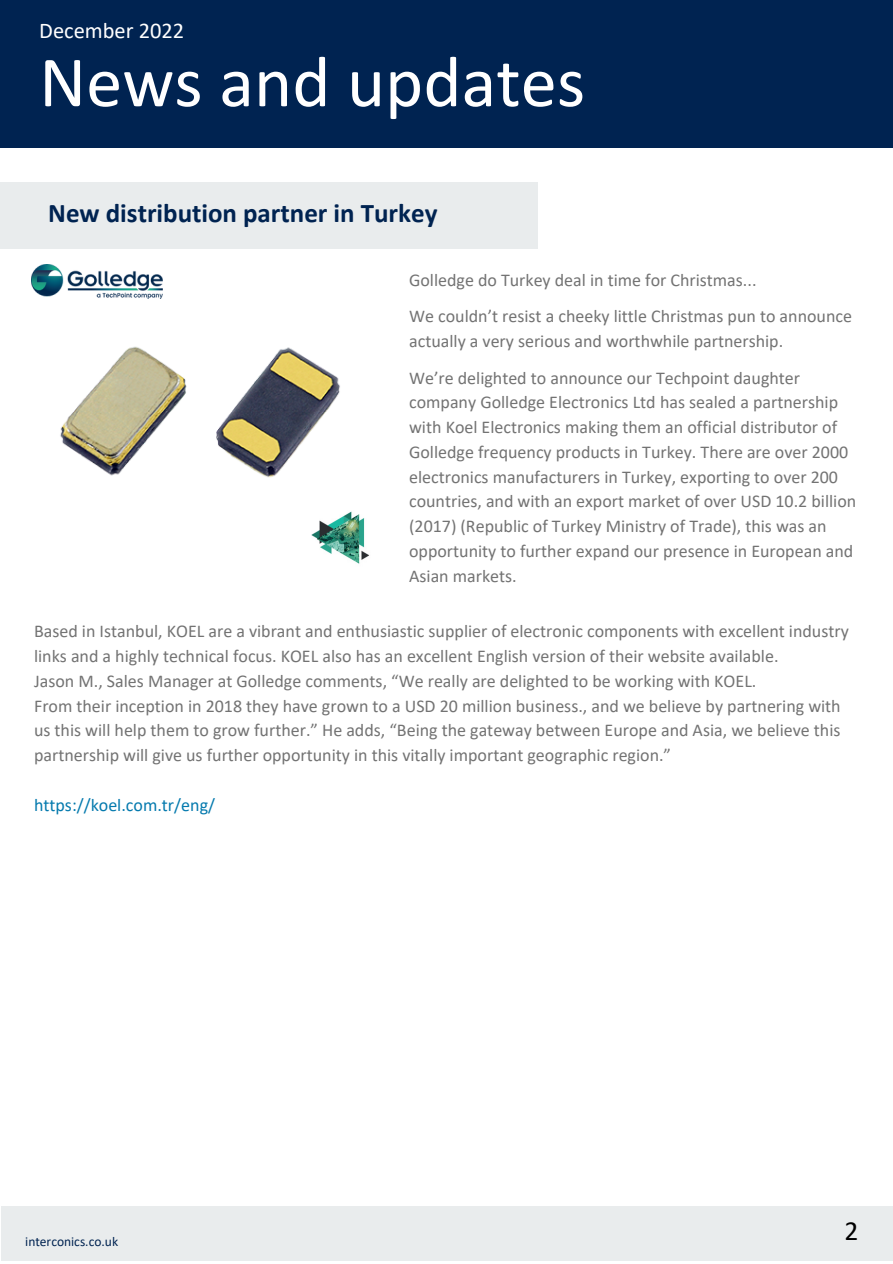
<style>
.page{position:relative;width:893px;height:1264px;background:#fff}
.page>*{position:absolute;margin:0;border:0;box-sizing:border-box;transform-origin:0 0}
.t1{font:72.75px "Calibri";color:#fff}
.t2{font:27.75px "Calibri";color:#000}
.t3{font:700 27px "Calibri";color:#002351}
.t4{font:22.5px "Calibri";color:#fff}
.t5{font:18px/24.8px "Calibri";color:#737373}
.t6{font:18px "Calibri";color:#057aae}
.t7{font:13.5px "Calibri";color:#002351}
</style>
<div class="page">
<div style="left:0;top:0;width:892px;height:148px;background:#002351"></div>
<div style="left:1px;top:1206px;width:891px;height:54px;background:#e9eced"></div>
<img style="left:60px;top:277px;width:280px;height:201px">
<div style="left:0;top:182px;width:537px;height:67px;background:#e9eced"></div>
<img style="left:32px;top:265px;width:130px;height:33px">
<img style="left:311px;top:511px;width:58px;height:53px">
<p class="t4" style="left:39px;top:21px;width:146px">December 2022</p>
<h1 class="t1" style="left:39px;top:52px;width:547px">News and updates</h1>
<h3 class="t3" style="left:48px;top:202px;width:390px">New distribution partner in Turkey</h3>
<p class="t5" style="left:409px;top:263px;width:444px;line-height:36px">Golledge do Turkey deal in time for Christmas...<br>We couldn’t resist a cheeky little Christmas pun to announce</p>
<p class="t5" style="left:409px;top:323px;width:392px;line-height:37px">actually a very serious and worthwhile partnership.<br>We’re delighted to announce our Techpoint daughter</p>
<p class="t5" style="left:409px;top:391px;width:448px">company Golledge Electronics Ltd has sealed a partnership with Koel Electronics making them an official distributor of Golledge frequency products in Turkey. There are over 2000 electronics manufacturers in Turkey, exporting to over 200 countries, and with an export market of over USD 10.2 billion (2017) (Republic of Turkey Ministry of Trade), this was an opportunity to further expand our presence in European and Asian markets.</p>
<p class="t5" style="left:34px;top:620px;width:816px">Based in Istanbul, KOEL are a vibrant and enthusiastic supplier of electronic components with excellent industry links and a highly technical focus. KOEL also has an excellent English version of their website available.<br>Jason M., Sales Manager at Golledge comments, “We really are delighted to be working with KOEL.<br>From their inception in 2018 they have grown to a USD 20 million business., and we believe by partnering with us this will help them to grow further.” He adds, “Being the gateway between Europe and Asia, we believe this partnership will give us further opportunity in this vitally important geographic region.”</p>
<p class="t6" style="left:34px;top:797px;width:182px">https://koel.com.tr/eng/</p>
<p class="t7" style="left:25px;top:1235px;width:94px">interconics.co.uk</p>
<h2 class="t2" style="left:844px;top:1219px;width:16px">2</h2>
</div>
